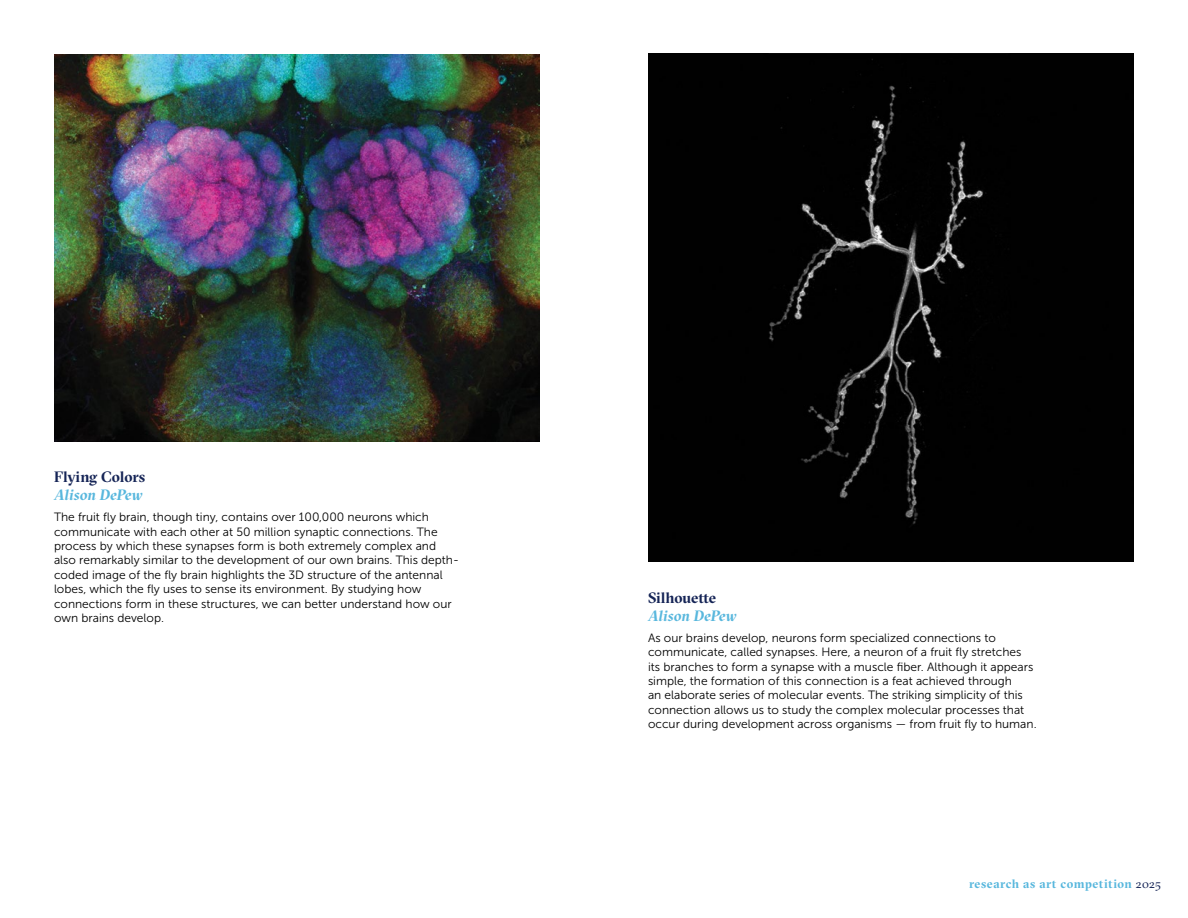
<style>
.page{position:relative;width:1188px;height:918px;background:#fff}
.page>*{position:absolute;margin:0;border:0;box-sizing:border-box;transform-origin:0 0}
.t1{font:700 15px "GT Sectra Fine";letter-spacing:-.005em;color:#152456}
.t2{font:italic 700 15px "GT Sectra Fine";color:#58b7dd}
.t3{font:700 12.15px "GT Sectra Fine";letter-spacing:.045em;color:#58b7dd}
.t4{font:12px/14.4px "Museo Sans 300";color:#000}
.s1{font-weight:400;color:#152456}
</style>
<div class="page">
<img style="left:54px;top:54px;width:486px;height:387px">
<div style="left:648px;top:54px;width:486px;height:507px;background:#010101"></div>
<p class="t1" style="left:54px;top:468px;width:93px">Flying Colors</p>
<p class="t2" style="left:54px;top:486px;width:90px">Alison DePew</p>
<p class="t4" style="left:54px;top:510px;width:407px">The fruit fly brain, though tiny, contains over 100,000 neurons which communicate with each other at 50 million synaptic connections. The process by which these synapses form is both extremely complex and also remarkably similar to the development of our own brains. This depth&shy;coded image of the fly brain highlights the 3D structure of the antennal lobes, which the fly uses to sense its environment. By studying how connections form in these structures, we can better understand how our own brains develop.</p>
<p class="t1" style="left:648px;top:589px;width:70px">Silhouette</p>
<p class="t2" style="left:648px;top:606px;width:90px">Alison DePew</p>
<p class="t4" style="left:648px;top:630px;width:390px">As our brains develop, neurons form specialized connections to communicate, called synapses. Here, a neuron of a fruit fly stretches<br>its branches to form a synapse with a muscle fiber. Although it appears simple, the formation of this connection is a feat achieved through<br>an elaborate series of molecular events. The striking simplicity of this connection allows us to study the complex molecular processes that occur during development across organisms — from fruit fly to human.</p>
<p class="t3" style="left:969px;top:876px;width:193px">research as art competition <span class="s1">2025</span></p>
</div>
